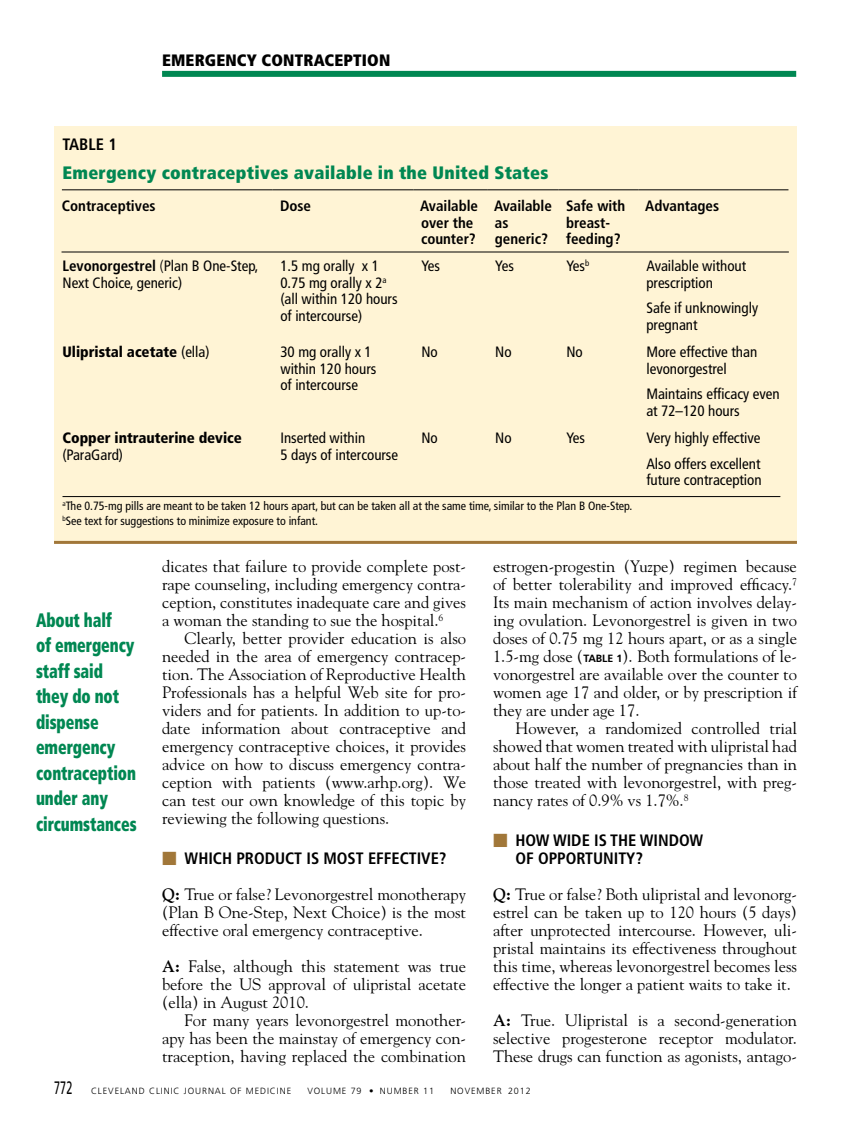
<style>
.page{position:relative;width:851px;height:1134px;background:#fff}
.page>*{position:absolute;margin:0;border:0;box-sizing:border-box;transform-origin:0 0}
.t1{font:900 condensed 19.5px/25.5px "Frutiger LT Std";letter-spacing:-.005em;color:#008752;scale:.8 1}
.t2{font:900 condensed 18px "Frutiger LT Std";letter-spacing:.015em;color:#008752}
.t3{font:16.5px/18px "Goudy Std";color:#000;text-align:justify}
.t4{font:700 condensed 16.5px/18px "Frutiger LT Std";color:#000}
.t5{font:900 condensed 16.5px "Frutiger LT Std";letter-spacing:.01em;color:#000}
.t6{font:condensed 15px/16.5px "Frutiger LT Std";color:#000}
.t7{font:700 condensed 15px/16.5px "Frutiger LT Std";color:#000}
.t8{font:900 condensed 15px "Frutiger LT Std";color:#000}
.t9{font:condensed 12px/15px "Frutiger LT Std";color:#000}
.t10{font:300 9px "Frutiger LT Std";letter-spacing:.1em;color:#000}
.s1{font-weight:700}
.s2{font-weight:300}
.s3{font-weight:400}
.s4{font-family:"Universal Std Newswith Comm Pi";font-weight:400;font-stretch:normal;color:#a17739}
.s5{font-family:"Frutiger LT Std";font-weight:700;font-size:10.5px}
.s6{font-weight:400;font-size:18px}
</style>
<div class="page">
<div style="left:162px;top:71px;width:634px;height:6px;background:#008752"></div>
<div style="left:54px;top:126px;width:742px;height:417px;background:#fff4d5"></div>
<hr style="left:62px;top:189px;width:210px;height:1px;background:#000">
<hr style="left:272px;top:189px;width:141px;height:1px;background:#000">
<hr style="left:413px;top:189px;width:74px;height:1px;background:#000">
<hr style="left:487px;top:189px;width:71px;height:1px;background:#000">
<hr style="left:558px;top:189px;width:80px;height:1px;background:#000">
<hr style="left:638px;top:189px;width:150px;height:1px;background:#000">
<hr style="left:62px;top:496px;width:718px;height:1px;background:#000">
<hr style="left:54px;top:541px;width:742px;height:3px;background:#a17739">
<hr style="left:62px;top:252px;width:726px;height:1px;background:#000">
<p class="t5" style="left:162px;top:51px;width:230px">EMERGENCY CONTRACEPTION</p>
<p class="t4" style="left:62px;top:135px;width:56px">TABLE 1</p>
<p class="t2" style="left:62px;top:161px;width:487px">Emergency contraceptives available in the United States</p>
<p class="t7" style="left:62px;top:198px;width:95px">Contraceptives</p>
<p class="t7" style="left:280px;top:198px;width:33px">Dose</p>
<p class="t7" style="left:420px;top:198px;width:59px">Available over the counter?</p>
<p class="t7" style="left:494px;top:198px;width:59px">Available as generic?</p>
<p class="t7" style="left:566px;top:198px;width:61px">Safe with breast&shy;feeding?</p>
<p class="t7" style="left:645px;top:198px;width:75px">Advantages</p>
<p class="t6" style="left:62px;top:258px;width:197px"><span class="s1">Levonorgestrel</span> <span class="s2">(</span>Plan B One-Step,<br>Next Choice, generic)</p>
<p class="t6" style="left:280px;top:258px;width:119px">1.5 mg orally x 1<br>0.75 mg orally x 2<sup>a </sup>(all within 120 hours of intercourse)</p>
<p class="t6" style="left:421px;top:258px;width:20px">Yes</p>
<p class="t6" style="left:495px;top:258px;width:20px">Yes</p>
<p class="t6" style="left:566px;top:258px;width:24px">Yes<sup>b</sup></p>
<p class="t6" style="left:646px;top:258px;width:101px">Available without prescription</p>
<p class="t6" style="left:646px;top:300px;width:113px">Safe if unknowingly pregnant</p>
<p class="t8" style="left:62px;top:343px;width:149px">Ulipristal acetate <span class="s3">(ella)</span></p>
<p class="t6" style="left:280px;top:344px;width:97px">30 mg orally x 1 within 120 hours of intercourse</p>
<p class="t6" style="left:421px;top:344px;width:18px">No</p>
<p class="t6" style="left:495px;top:344px;width:18px">No</p>
<p class="t6" style="left:566px;top:344px;width:18px">No</p>
<p class="t6" style="left:646px;top:344px;width:112px">More effective than levonorgestrel</p>
<p class="t6" style="left:646px;top:386px;width:135px">Maintains efficacy even at 72–120 hours</p>
<p class="t8" style="left:62px;top:429px;width:181px">Copper intrauterine device</p>
<p class="t6" style="left:62px;top:446px;width:62px">(ParaGard)</p>
<p class="t6" style="left:280px;top:430px;width:119px">Inserted within<br>5 days of intercourse</p>
<p class="t6" style="left:421px;top:430px;width:18px">No</p>
<p class="t6" style="left:495px;top:430px;width:18px">No</p>
<p class="t6" style="left:566px;top:430px;width:20px">Yes</p>
<p class="t6" style="left:646px;top:425px;width:116px;line-height:25.5px">Very highly effective<br>Also offers excellent</p>
<p class="t6" style="left:646px;top:472px;width:117px">future contraception</p>
<p class="t9" style="left:62px;top:499px;width:571px"><sup>a</sup>The 0.75-mg pills are meant to be taken 12 hours apart, but can be taken all at the same time, similar to the Plan B One-Step. <sup>b</sup>See text for suggestions to minimize exposure to infant.</p>
<p class="t1" style="left:36px;top:607px;width:127px">About half<br>of emergency staff said they do not dispense emergency contraception under any circumstances</p>
<p class="t3" style="left:162px;top:557px;width:305px">dicates that failure to provide complete post&shy;rape counseling, including emergency contra&shy;ception, constitutes inadequate care and gives a woman the standing to sue the hospital.<sup>6</sup></p>
<p class="t3" style="left:162px;top:629px;width:305px;text-indent:23px">Clearly, better provider education is also needed in the area of emergency contracep&shy;tion. The Association of Reproductive Health Professionals has a helpful Web site for pro&shy;viders and for patients. In addition to up-to&shy;date information about contraceptive and emergency contraceptive choices, it provides advice on how to discuss emergency contra&shy;ception with patients (www.arhp.org). We can test our own knowledge of this topic by reviewing the following questions.</p>
<p class="t4" style="left:162px;top:849px;width:286px"><span class="s4">■</span> WHICH PRODUCT IS MOST EFFECTIVE?</p>
<p class="t3" style="left:162px;top:885px;width:305px"><span class="s1">Q:</span> True or false? Levonorgestrel monotherapy (Plan B One-Step, Next Choice) is the most effective oral emergency contraceptive.</p>
<p class="t3" style="left:162px;top:957px;width:305px"><span class="s1">A:</span> False, although this statement was true before the US approval of ulipristal acetate (ella) in August 2010.</p>
<p class="t3" style="left:162px;top:1011px;width:305px;text-indent:23px">For many years levonorgestrel monother&shy;apy has been the mainstay of emergency con&shy;traception, having replaced the combination</p>
<p class="t3" style="left:493px;top:557px;width:305px">estrogen-progestin (Yuzpe) regimen because of better tolerability and improved efficacy.<sup>7<br></sup>Its main mechanism of action involves delay&shy;ing ovulation. Levonorgestrel is given in two doses of 0.75 mg 12 hours apart, or as a single 1.5-mg dose (<span class="s5">TABLE 1</span>). Both formulations of le&shy;vonorgestrel are available over the counter to women age 17 and older, or by prescription if they are under age 17.</p>
<p class="t3" style="left:493px;top:719px;width:305px;text-indent:23px">However, a randomized controlled trial showed that women treated with ulipristal had about half the number of pregnancies than in those treated with levonorgestrel, with preg&shy;nancy rates of 0.9% vs 1.7%.<sup>8</sup></p>
<p class="t4" style="left:493px;top:831px;width:70px"><span class="s4">■</span> HOW wide</p>
<p class="t4" style="left:515px;top:831px;width:189px;text-indent:79px">IS THE WINDOW<br>OF OPPORTUNITY?</p>
<p class="t3" style="left:493px;top:885px;width:305px"><span class="s1">Q:</span> True or false? Both ulipristal and levonorg&shy;estrel can be taken up to 120 hours (5 days) after unprotected intercourse. However, uli&shy;pristal maintains its effectiveness throughout this time, whereas levonorgestrel becomes less effective the longer a patient waits to take it.</p>
<p class="t3" style="left:493px;top:1011px;width:305px"><span class="s1">A:</span> True. Ulipristal is a second-generation selective progesterone receptor modulator.<br>These drugs can function as agonists, antago-</p>
<p class="t10" style="left:54px;top:1085px;width:239px"><span class="s6">772</span> CLEVELAND CLINIC JOURNAL OF MEDICINE</p>
<p class="t10" style="left:307px;top:1085px;width:128px">VOLUME 79 • NUMBER 11</p>
<p class="t10" style="left:450px;top:1085px;width:82px">NOVEMBER 2012</p>
</div>
